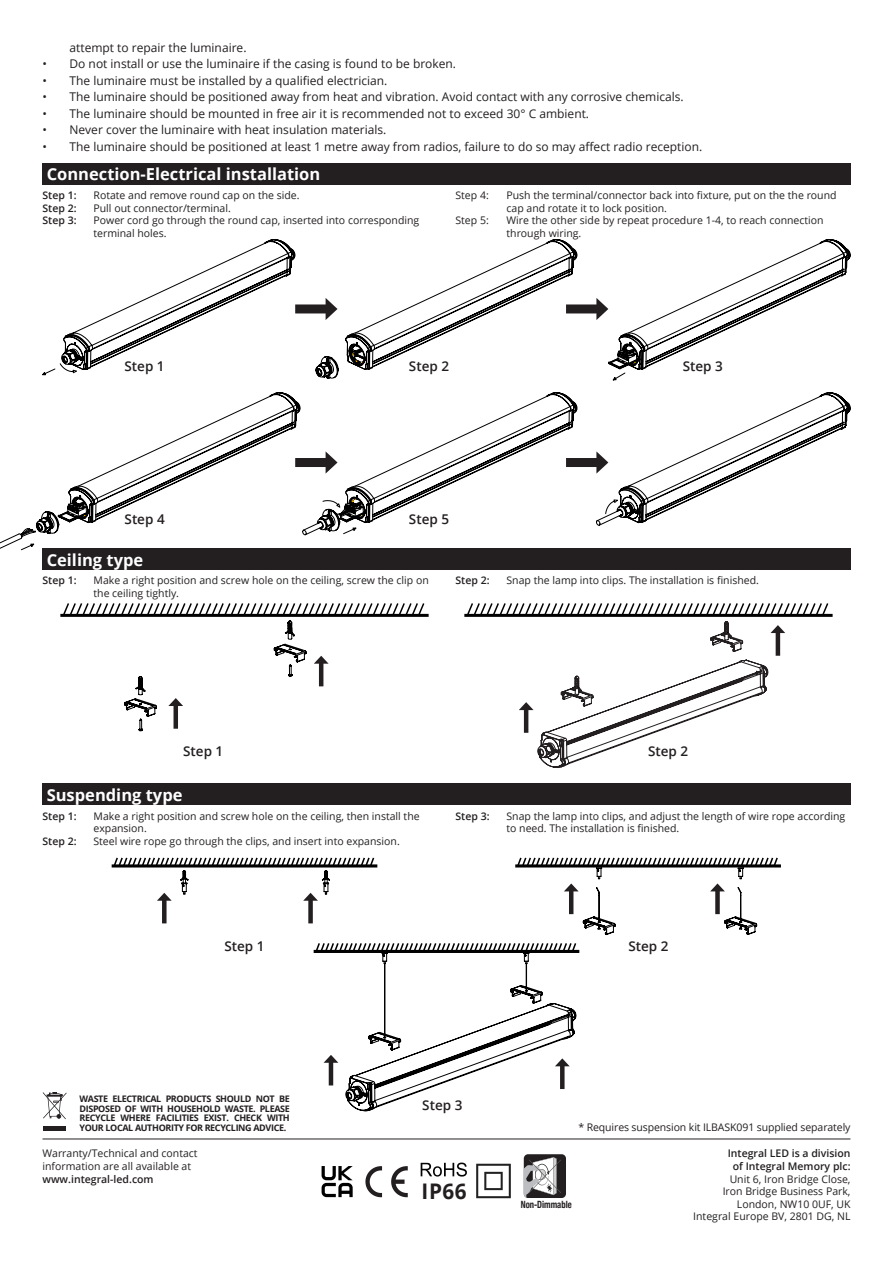
<style>
.page{position:relative;width:893px;height:1263px;background:#fff}
.page>*{position:absolute;margin:0;border:0;box-sizing:border-box;transform-origin:0 0}
.t1{font:700 21.45px "Open Sans";color:#231f20;scale:.96 1}
.t2{font:700 16.5px "Open Sans";color:#fff}
.t3{font:600 13.5px "Open Sans";color:#231f20}
.t4{font:12px "Open Sans";color:#231f20}
.t5{font:10.5px/12.6px "Open Sans";color:#231f20}
.t6{font:600 10.5px/12.6px "Open Sans";color:#231f20;text-align:center}
.t7{font:700 condensed 9.9px "Helvetica Neue";color:#231f20;scale:.86 1}
.t8{font:700 9px/9.8px "Open Sans";letter-spacing:-.04em;color:#231f20;text-align:justify}
</style>
<div class="page">
<div style="left:42px;top:163px;width:808px;height:22px;background:#231f20"></div>
<div style="left:42px;top:549px;width:808px;height:21px;background:#231f20"></div>
<div style="left:42px;top:784px;width:808px;height:21px;background:#231f20"></div>
<hr style="left:43px;top:1139px;width:807px;height:1px;background:#231f20">
<svg style="left:42px;top:239px;width:253px;height:137px"></svg>
<div style="left:295px;top:304px;width:35px;height:9px;background:#231f20"></div>
<svg style="left:316px;top:239px;width:261px;height:140px"></svg>
<div style="left:162px;top:899px;width:5px;height:24px;background:#231f20"></div>
<div style="left:308px;top:899px;width:5px;height:24px;background:#231f20"></div>
<svg style="left:19px;top:392px;width:563px;height:158px"></svg>
<div style="left:566px;top:304px;width:35px;height:9px;background:#231f20"></div>
<svg style="left:596px;top:239px;width:255px;height:142px"></svg>
<div style="left:566px;top:458px;width:35px;height:9px;background:#231f20"></div>
<svg style="left:596px;top:392px;width:255px;height:134px"></svg>
<hr style="left:60px;top:614px;width:369px;height:3px;background:#000">
<svg style="left:61px;top:603px;width:365px;height:128px"></svg>
<hr style="left:464px;top:614px;width:369px;height:3px;background:#000">
<svg style="left:465px;top:603px;width:365px;height:165px"></svg>
<hr style="left:112px;top:864px;width:265px;height:3px;background:#000">
<svg style="left:112px;top:857px;width:264px;height:44px"></svg>
<hr style="left:515px;top:864px;width:266px;height:3px;background:#000">
<svg style="left:516px;top:857px;width:263px;height:78px"></svg>
<hr style="left:314px;top:950px;width:265px;height:3px;background:#000">
<svg style="left:314px;top:943px;width:263px;height:168px"></svg>
<svg style="left:476px;top:1164px;width:35px;height:34px"></svg>
<svg style="left:365px;top:1166px;width:43px;height:31px"></svg>
<svg style="left:421px;top:1162px;width:46px;height:14px"></svg>
<div style="left:524px;top:1154px;width:42px;height:44px;background:#231f20;border-radius:4px"></div>
<svg style="left:524px;top:1157px;width:33px;height:40px"></svg>
<svg style="left:529px;top:1159px;width:32px;height:34px"></svg>
<svg style="left:322px;top:1166px;width:31px;height:31px"></svg>
<div style="left:43px;top:1126px;width:22px;height:5px;background:#231f20"></div>
<svg style="left:43px;top:1092px;width:24px;height:27px"></svg>
<p class="t4" style="left:70px;top:39px;width:179px">attempt to repair the luminaire.</p>
<p class="t4" style="left:43px;top:56px;width:415px">• Do not install or use the luminaire if the casing is found to be broken.</p>
<p class="t4" style="left:43px;top:72px;width:346px">• The luminaire must be installed by a qualified electrician.</p>
<p class="t4" style="left:43px;top:89px;width:643px">• The luminaire should be positioned away from heat and vibration. Avoid contact with any corrosive chemicals.</p>
<p class="t4" style="left:43px;top:105px;width:548px">• The luminaire should be mounted in free air it is recommended not to exceed 30° C ambient.</p>
<p class="t4" style="left:43px;top:122px;width:345px">• Never cover the luminaire with heat insulation materials.</p>
<p class="t4" style="left:43px;top:138px;width:661px">• The luminaire should be positioned at least 1 metre away from radios, failure to do so may affect radio reception.</p>
<h2 class="t2" style="left:47px;top:163px;width:275px">Connection-Electrical installation</h2>
<p class="t6" style="left:43px;top:189px;width:36px">Step 1:</p>
<p class="t5" style="left:94px;top:189px;width:208px">Rotate and remove round cap on the side.</p>
<p class="t6" style="left:43px;top:201px;width:36px">Step 2:</p>
<p class="t5" style="left:94px;top:201px;width:139px">Pull out connector/terminal.</p>
<p class="t6" style="left:43px;top:214px;width:36px">Step 3:</p>
<p class="t5" style="left:94px;top:214px;width:327px">Power cord go through the round cap, inserted into corresponding terminal holes.</p>
<p class="t5" style="left:455px;top:189px;width:35px">Step 4:</p>
<p class="t5" style="left:506px;top:189px;width:332px">Push the terminal/connector back into fixture, put on the the round cap and rotate it to lock position.</p>
<p class="t5" style="left:455px;top:214px;width:35px">Step 5:</p>
<p class="t5" style="left:506px;top:214px;width:319px">Wire the other side by repeat procedure 1-4, to reach connection through wiring.</p>
<p class="t3" style="left:125px;top:356px;width:42px">Step 1</p>
<p class="t3" style="left:125px;top:509px;width:42px">Step 4</p>
<h2 class="t2" style="left:47px;top:548px;width:98px">Ceiling type</h2>
<p class="t3" style="left:409px;top:356px;width:42px">Step 2</p>
<p class="t3" style="left:409px;top:509px;width:42px">Step 5</p>
<p class="t3" style="left:683px;top:356px;width:42px">Step 3</p>
<p class="t6" style="left:43px;top:574px;width:36px">Step 1:</p>
<p class="t5" style="left:94px;top:574px;width:337px">Make a right position and screw hole on the ceiling, screw the clip on the ceiling tightly.</p>
<p class="t6" style="left:455px;top:574px;width:36px">Step 2:</p>
<p class="t5" style="left:506px;top:574px;width:254px">Snap the lamp into clips. The installation is finished.</p>
<p class="t3" style="left:183px;top:742px;width:42px">Step 1</p>
<p class="t3" style="left:648px;top:742px;width:42px">Step 2</p>
<h2 class="t2" style="left:47px;top:783px;width:137px">Suspending type</h2>
<p class="t6" style="left:42px;top:809px;width:36px">Step 1:</p>
<p class="t5" style="left:94px;top:809px;width:328px">Make a right position and screw hole on the ceiling, then install the expansion.</p>
<p class="t6" style="left:42px;top:834px;width:36px">Step 2:</p>
<p class="t5" style="left:94px;top:834px;width:308px">Steel wire rope go through the clips, and insert into expansion.</p>
<p class="t6" style="left:455px;top:809px;width:36px">Step 3:</p>
<p class="t5" style="left:506px;top:809px;width:340px">Snap the lamp into clips, and adjust the length of wire rope according to need. The installation is finished.</p>
<p class="t3" style="left:224px;top:937px;width:42px">Step 1</p>
<p class="t3" style="left:628px;top:937px;width:42px">Step 2</p>
<p class="t8" style="left:79px;top:1093px;width:212px">WASTE ELECTRICAL PRODUCTS SHOULD NOT BE DISPOSED OF WITH HOUSEHOLD WASTE. PLEASE RECYCLE WHERE FACILITIES EXIST. CHECK WITH YOUR LOCAL AUTHORITY FOR RECYCLING ADVICE.</p>
<p class="t5" style="left:42px;top:1147px;width:157px">Warranty/Technical and contact information are all available at</p>
<p class="t6" style="left:42px;top:1172px;width:113px">www.integral-led.com</p>
<p class="t3" style="left:422px;top:1096px;width:42px">Step 3</p>
<h1 class="t1" style="left:422px;top:1176px;width:48px">IP66</h1>
<p class="t5" style="left:578px;top:1121px;width:274px">* Requires suspension kit ILBASK091 supplied separately</p>
<p class="t7" style="left:521px;top:1196px;width:61px">Non-Dimmable</p>
<p class="t6" style="left:728px;top:1147px;width:124px">Integral LED is a division of Integral Memory plc:</p>
<p class="t5" style="left:693px;top:1172px;width:159px;text-align:right">Unit 6, Iron Bridge Close,<br>Iron Bridge Business Park,<br>London, NW10 0UF, UK<br>Integral Europe BV, 2801 DG, NL</p>
</div>
